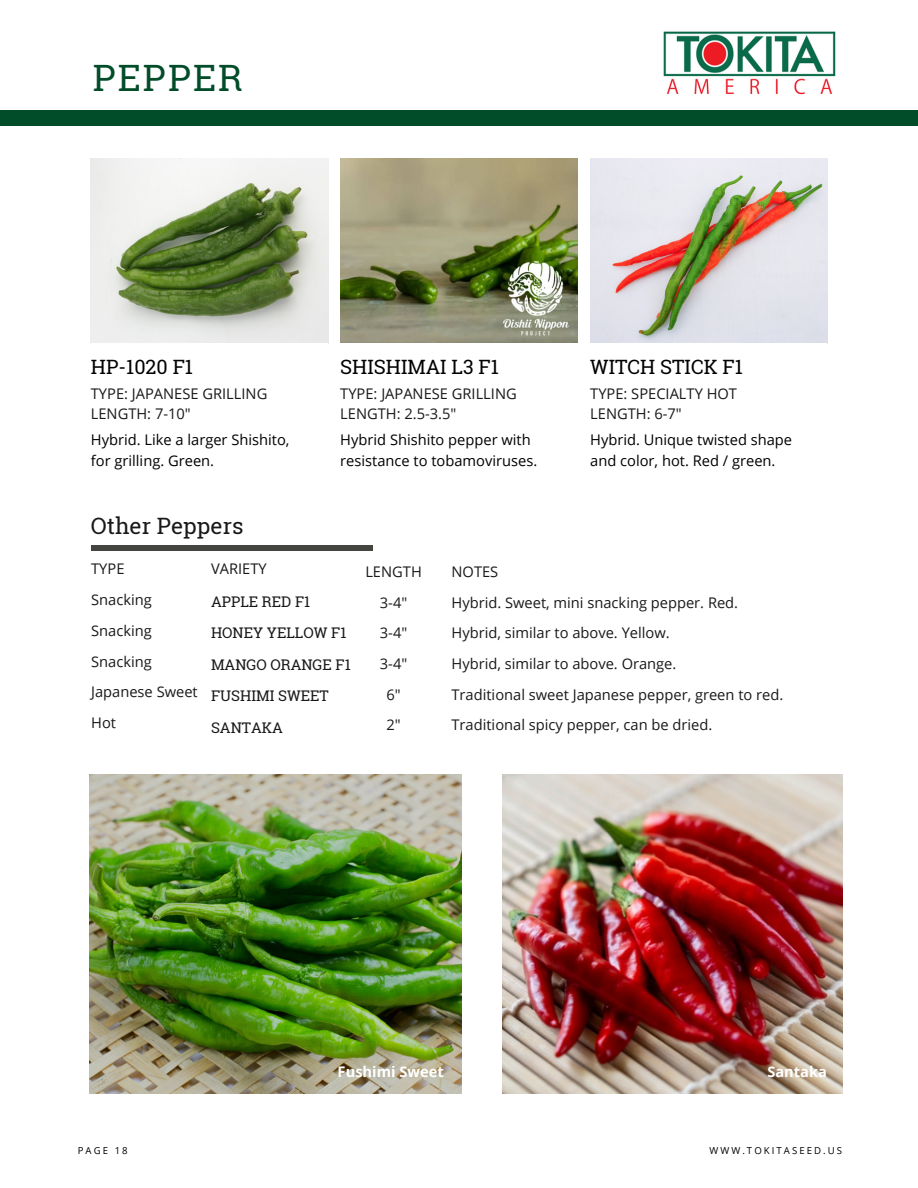
<style>
.page{position:relative;width:918px;height:1188px;background:#fff}
.page>*{position:absolute;margin:0;border:0;box-sizing:border-box;transform-origin:0 0}
.t1{font:36.3px "Roboto Slab";letter-spacing:.055em;color:#024d29}
.t2{font:22.5px "Roboto Slab";color:#191919}
.t3{font:19.8px "Roboto Slab";color:#000}
.t4{font:14.7px/30.8px "Open Sans";color:#191919}
.t5{font:14.7px/20.1px "Open Sans";color:#000}
.t6{font:14.7px/31.5px "Roboto Slab";color:#191919}
.t7{font:700 14.7px "Open Sans";color:#fff}
.t8{font:9.6px "Open Sans";letter-spacing:.215em;color:#000}
</style>
<div class="page">
<img style="left:91px;top:159px;width:237px;height:184px">
<img style="left:590px;top:159px;width:238px;height:184px">
<img style="left:340px;top:159px;width:238px;height:184px">
<img style="left:502px;top:774px;width:340px;height:320px">
<div style="left:91px;top:545px;width:281px;height:6px;background:#444440"></div>
<img style="left:503px;top:260px;width:66px;height:77px">
<img style="left:663px;top:31px;width:173px;height:64px">
<div style="left:0;top:110px;width:918px;height:16px;background:#024d29"></div>
<img style="left:89px;top:774px;width:373px;height:320px">
<h6 class="t1" style="left:93px;top:53px;width:152px">PEPPER</h6>
<h4 class="t3" style="left:91px;top:353px;width:104px">HP-1020 F1</h4>
<h6 class="t3" style="left:340px;top:353px;width:160px">SHISHIMAI L3 F1</h6>
<h2 class="t3" style="left:590px;top:353px;width:154px">WITCH STICK F1</h2>
<p class="t4" style="left:91px;top:383px;width:178px;line-height:20.1px">TYPE: JAPANESE GRILLING<br>LENGTH: 7-10"</p>
<p class="t5" style="left:91px;top:430px;width:200px">Hybrid. Like a larger Shishito, for grilling. Green.</p>
<h6 class="t4" style="left:590px;top:383px;width:148px;line-height:20.1px">TYPE: SPECIALTY HOT<br>LENGTH: 6-7"</h6>
<p class="t5" style="left:590px;top:430px;width:203px">Hybrid. Unique twisted shape and color, hot. Red / green.</p>
<h3 class="t4" style="left:340px;top:383px;width:178px;line-height:20.1px">TYPE: JAPANESE GRILLING<br>LENGTH: 2.5-3.5"</h3>
<h4 class="t5" style="left:340px;top:430px;width:198px">Hybrid Shishito pepper with resistance to tobamoviruses.</h4>
<h3 class="t2" style="left:91px;top:510px;width:154px">Other Peppers</h3>
<h4 class="t4" style="left:91px;top:553px;width:35px">TYPE</h4>
<h4 class="t4" style="left:91px;top:584px;width:108px">Snacking<br>Snacking<br>Snacking<br>Japanese Sweet<br>Hot</h4>
<h6 class="t4" style="left:211px;top:553px;width:57px">VARIETY</h6>
<p class="t4" style="left:452px;top:555px;width:48px">NOTES</p>
<h4 class="t4" style="left:365px;top:555px;width:58px">LENGTH</h4>
<h4 class="t6" style="left:211px;top:585px;width:141px">APPLE RED F1<br>HONEY YELLOW F1<br>MANGO ORANGE F1<br>FUSHIMI SWEET<br>SANTAKA</h4>
<h4 class="t4" style="left:380px;top:587px;width:29px;text-align:center">3-4"<br>3-4"<br>3-4"<br>6"<br>2"</h4>
<h6 class="t4" style="left:452px;top:587px;width:333px">Hybrid. Sweet, mini snacking pepper. Red.<br>Hybrid, similar to above. Yellow.<br>Hybrid, similar to above. Orange.<br>Traditional sweet Japanese pepper, green to red.<br>Traditional spicy pepper, can be dried.</h6>
<p class="t7" style="left:338px;top:1061px;width:108px">Fushimi Sweet</p>
<h6 class="t7" style="left:767px;top:1061px;width:61px">Santaka</h6>
<p class="t8" style="left:78px;top:1144px;width:51px">PAGE 18</p>
<h5 class="t8" style="left:710px;top:1144px;width:134px">WWW.TOKITASEED.US</h5>
</div>
